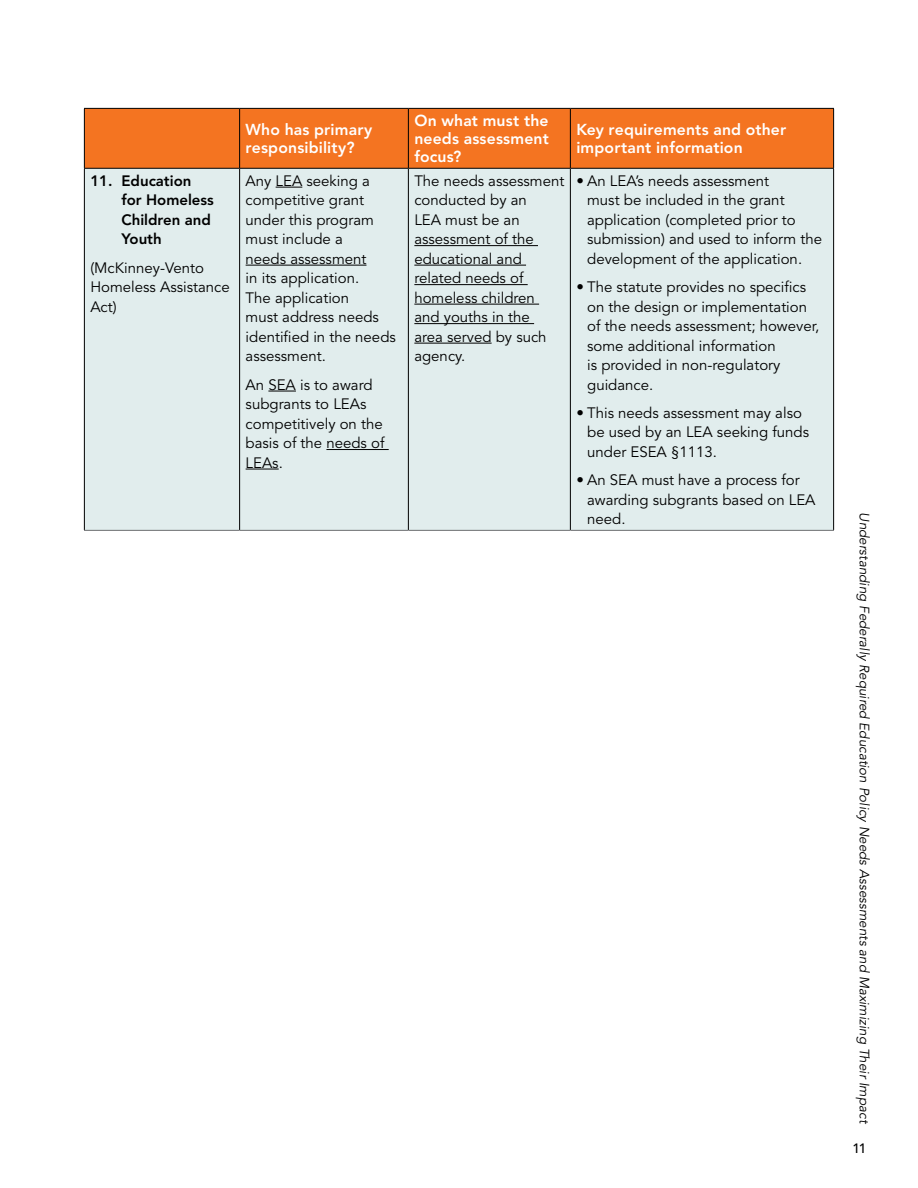
<style>
.page{position:relative;width:918px;height:1188px;background:#fff}
.page>*{position:absolute;margin:0;border:0;box-sizing:border-box;transform-origin:0 0}
.t1{font:800 15.75px/18px "Avenir LT Std";letter-spacing:.01em;color:#fff}
.t2{font:15px/19.5px "Avenir LT Std";color:#000}
.t3{font:800 15px/19.5px "Avenir LT Std";color:#000}
.t4{font:italic 13.5px "Avenir LT Std";color:#000}
.t5{font:500 13.5px "Avenir LT Std";color:#000}
</style>
<div class="page">
<div style="left:85px;top:109px;width:748px;height:59px;background:#f47421"></div>
<div style="left:85px;top:169px;width:748px;height:361px;background:#e1eded"></div>
<hr style="left:239px;top:109px;width:1px;height:59px;background:#000">
<hr style="left:408px;top:109px;width:1px;height:59px;background:#000">
<hr style="left:570px;top:109px;width:1px;height:59px;background:#000">
<hr style="left:239px;top:169px;width:1px;height:361px;background:#000">
<hr style="left:408px;top:169px;width:1px;height:361px;background:#000">
<hr style="left:570px;top:169px;width:1px;height:361px;background:#000">
<hr style="left:84px;top:108px;width:156px;height:1px;background:#000">
<hr style="left:84px;top:109px;width:1px;height:59px;background:#000">
<hr style="left:240px;top:108px;width:168px;height:1px;background:#000">
<hr style="left:408px;top:108px;width:162px;height:1px;background:#000">
<hr style="left:570px;top:108px;width:264px;height:1px;background:#000">
<hr style="left:833px;top:109px;width:1px;height:59px;background:#000">
<hr style="left:84px;top:168px;width:156px;height:1px;background:#000">
<hr style="left:240px;top:168px;width:168px;height:1px;background:#000">
<hr style="left:408px;top:168px;width:162px;height:1px;background:#000">
<hr style="left:570px;top:168px;width:264px;height:1px;background:#000">
<hr style="left:84px;top:169px;width:1px;height:361px;background:#000">
<hr style="left:833px;top:169px;width:1px;height:361px;background:#000">
<hr style="left:84px;top:530px;width:156px;height:1px;background:#6d6e71">
<hr style="left:240px;top:530px;width:168px;height:1px;background:#6d6e71">
<hr style="left:408px;top:530px;width:162px;height:1px;background:#6d6e71">
<hr style="left:570px;top:530px;width:264px;height:1px;background:#6d6e71">
<svg style="left:276px;top:187px;width:26px;height:1px"></svg>
<hr style="left:246px;top:265px;width:120px;height:1px;background:#000">
<svg style="left:268px;top:391px;width:28px;height:1px"></svg>
<hr style="left:326px;top:449px;width:63px;height:1px;background:#000">
<hr style="left:246px;top:469px;width:33px;height:1px;background:#000">
<hr style="left:414px;top:245px;width:124px;height:1px;background:#000">
<hr style="left:414px;top:265px;width:112px;height:1px;background:#000">
<hr style="left:414px;top:284px;width:114px;height:1px;background:#000">
<hr style="left:414px;top:304px;width:125px;height:1px;background:#000">
<hr style="left:414px;top:323px;width:120px;height:1px;background:#000">
<hr style="left:414px;top:343px;width:78px;height:1px;background:#000">
<p class="t3" style="left:121px;top:171px;width:94px;text-indent:-31px">11. Education for Homeless<br>Children and<br>Youth</p>
<p class="t2" style="left:90px;top:258px;width:141px">(McKinney-Vento<br>Homeless Assistance<br>Act)</p>
<p class="t1" style="left:246px;top:121px;width:128px">Who has primary responsibility?</p>
<p class="t1" style="left:414px;top:112px;width:136px;text-align:justify">On what must the needs assessment focus?</p>
<p class="t1" style="left:576px;top:121px;width:211px">Key requirements and other important information</p>
<p class="t2" style="left:246px;top:171px;width:152px">Any LEA seeking a competitive grant under this program must include a<br>needs assessment<br>in its application.<br>The application<br>must address needs identified in the needs assessment.</p>
<p class="t2" style="left:246px;top:375px;width:140px">An SEA is to award subgrants to LEAs competitively on the basis of the needs of<br>LEAs.</p>
<p class="t2" style="left:414px;top:171px;width:151px">The needs assessment conducted by an<br>LEA must be an assessment of the educational and related needs of homeless children<br>and youths in the<br>area served by such agency.</p>
<p class="t2" style="left:587px;top:171px;width:237px;text-indent:-11px">• An LEA’s needs assessment<br>must be included in the grant application (completed prior to submission) and used to inform the development of the application.</p>
<p class="t2" style="left:587px;top:278px;width:234px;text-indent:-11px">• The statute provides no specifics on the design or implementation of the needs assessment; however, some additional information<br>is provided in non-regulatory guidance.</p>
<p class="t2" style="left:587px;top:403px;width:224px;text-indent:-11px">• This needs assessment may also be used by an LEA seeking funds under ESEA §1113.</p>
<p class="t2" style="left:587px;top:471px;width:230px;text-indent:-11px">• An SEA must have a process for awarding subgrants based on LEA need.</p>
<p class="t4" style="left:872px;top:512px;width:613px;rotate:90deg">Understanding Federally Required Education Policy Needs Assessments and Maximizing Their Impact</p>
<p class="t5" style="left:852px;top:1141px;width:16px">11</p>
</div>
